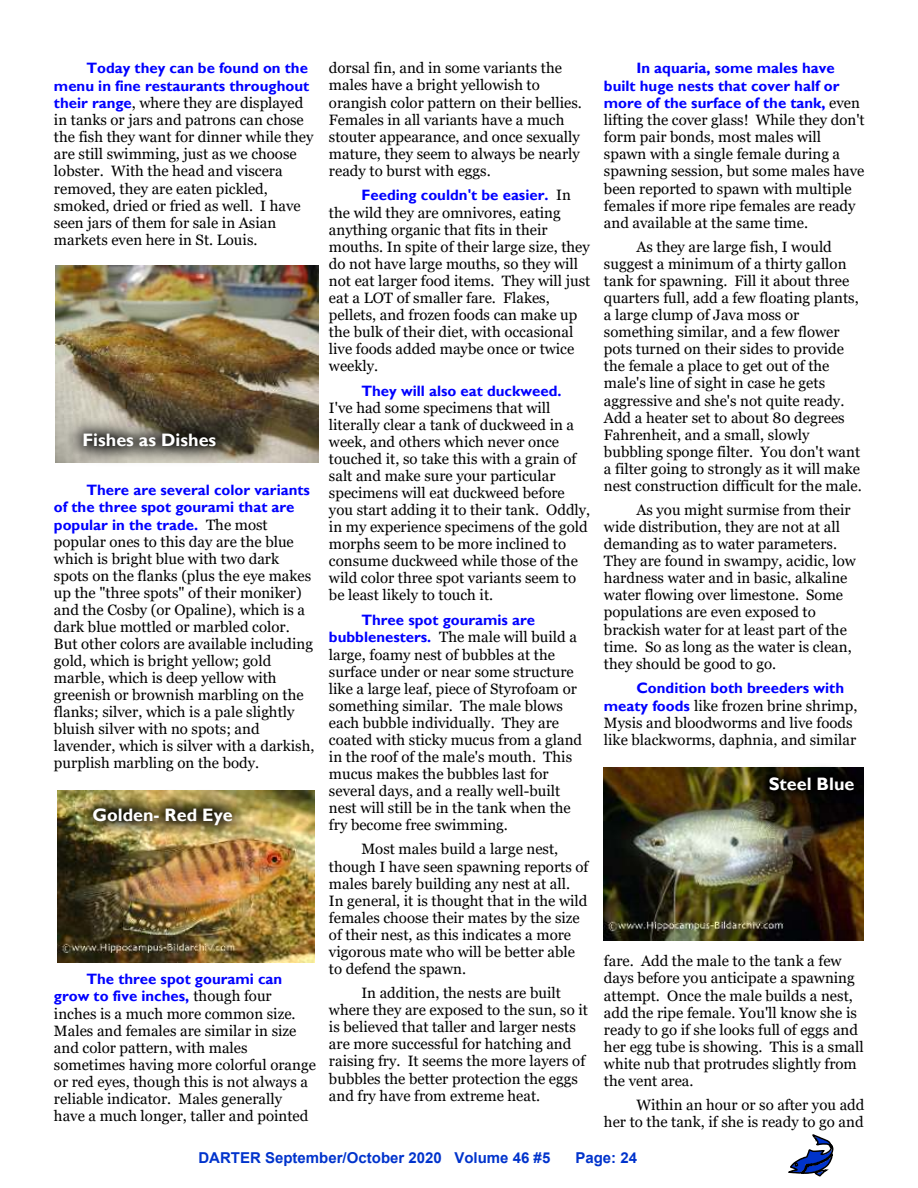
<style>
.page{position:relative;width:918px;height:1188px;background:#fff}
.page>*{position:absolute;margin:0;border:0;box-sizing:border-box;transform-origin:0 0}
.t1{font:700 18px "Gill Sans";color:#fff}
.t2{font:15px/17.1px "Georgia";color:#000}
.t3{font:700 15px/17.4px "Gill Sans";color:#00f}
.t4{font:700 15px "Arial";color:#03c}
.s1{font-family:"Gill Sans";font-weight:700;color:#00f}
.s2{font-family:"Georgia";font-weight:400;color:#000}
</style>
<div class="page">
<svg style="left:788px;top:1134px;width:46px;height:43px"></svg>
<img style="left:55px;top:266px;width:263px;height:197px">
<img style="left:55px;top:397px;width:207px;height:66px">
<img style="left:57px;top:790px;width:258px;height:172px">
<img style="left:64px;top:790px;width:199px;height:68px">
<img style="left:604px;top:767px;width:259px;height:173px">
<img style="left:742px;top:766px;width:122px;height:52px">
<p class="t3" style="left:54px;top:61px;width:257px;text-align:right">Today they can be found on the menu in fine restaurants throughout</p>
<p class="t2" style="left:54px;top:96px;width:261px"><span class="s1">their range</span>, where they are displayed in tanks or jars and patrons can chose the fish they want for dinner while they are still swimming, just as we choose lobster. With the head and viscera removed, they are eaten pickled, smoked, dried or fried as well. I have seen jars of them for sale in Asian markets even here in St. Louis.</p>
<p class="t1" style="left:82px;top:434px;width:135px">Fishes as Dishes</p>
<p class="t3" style="left:54px;top:483px;width:257px;text-indent:32px">There are several color variants of the three spot gourami that are popular in the trade. <span class="s2">The most</span></p>
<p class="t2" style="left:54px;top:534px;width:262px">popular ones to this day are the blue which is bright blue with two dark spots on the flanks (plus the eye makes up the "three spots" of their moniker) and the Cosby (or Opaline), which is a dark blue mottled or marbled color.<br>But other colors are available including gold, which is bright yellow; gold marble, which is deep yellow with greenish or brownish marbling on the flanks; silver, which is a pale slightly bluish silver with no spots; and lavender, which is silver with a darkish, purplish marbling on the body.</p>
<p class="t1" style="left:92px;top:808px;width:142px">Golden- Red Eye</p>
<p class="t3" style="left:54px;top:972px;width:230px;text-indent:32px">The three spot gourami can grow to five inches, <span class="s2">though four</span></p>
<p class="t2" style="left:54px;top:1006px;width:263px">inches is a much more common size.<br>Males and females are similar in size and color pattern, with males sometimes having more colorful orange or red eyes, though this is not always a reliable indicator. Males generally have a much longer, taller and pointed</p>
<p class="t2" style="left:329px;top:61px;width:255px">dorsal fin, and in some variants the males have a bright yellowish to orangish color pattern on their bellies.<br>Females in all variants have a much stouter appearance, and once sexually mature, they seem to always be nearly ready to burst with eggs.</p>
<p class="t3" style="left:361px;top:188px;width:211px">Feeding couldn't be easier. <span class="s2">In</span></p>
<p class="t2" style="left:329px;top:205px;width:263px">the wild they are omnivores, eating anything organic that fits in their mouths. In spite of their large size, they do not have large mouths, so they will not eat larger food items. They will just eat a LOT of smaller fare. Flakes, pellets, and frozen foods can make up the bulk of their diet, with occasional live foods added maybe once or twice weekly.</p>
<p class="t3" style="left:361px;top:383px;width:202px">They will also eat duckweed.</p>
<p class="t2" style="left:329px;top:400px;width:263px">I've had some specimens that will literally clear a tank of duckweed in a week, and others which never once touched it, so take this with a grain of salt and make sure your particular specimens will eat duckweed before you start adding it to their tank. Oddly, in my experience specimens of the gold morphs seem to be more inclined to consume duckweed while those of the wild color three spot variants seem to be least likely to touch it.</p>
<p class="t3" style="left:361px;top:613px;width:175px">Three spot gouramis are</p>
<p class="t2" style="left:329px;top:630px;width:255px"><span class="s1">bubblenesters.</span> The male will build a large, foamy nest of bubbles at the surface under or near some structure like a large leaf, piece of Styrofoam or something similar. The male blows each bubble individually. They are coated with sticky mucus from a gland in the roof of the male's mouth. This mucus makes the bubbles last for several days, and a really well-built nest will still be in the tank when the fry become free swimming.</p>
<p class="t2" style="left:329px;top:842px;width:261px;text-indent:32px">Most males build a large nest, though I have seen spawning reports of males barely building any nest at all.<br>In general, it is thought that in the wild females choose their mates by the size of their nest, as this indicates a more vigorous mate who will be better able to defend the spawn.</p>
<p class="t2" style="left:329px;top:986px;width:260px;text-indent:32px">In addition, the nests are built where they are exposed to the sun, so it is believed that taller and larger nests are more successful for hatching and raising fry. It seems the more layers of bubbles the better protection the eggs and fry have from extreme heat.</p>
<p class="t3" style="left:604px;top:61px;width:258px;text-indent:32px">In aquaria, some males have built huge nests that cover half or more of the surface of the tank, <span class="s2">even</span></p>
<p class="t2" style="left:604px;top:113px;width:262px">lifting the cover glass! While they don't form pair bonds, most males will spawn with a single female during a spawning session, but some males have been reported to spawn with multiple females if more ripe females are ready and available at the same time.</p>
<p class="t2" style="left:604px;top:240px;width:259px;text-indent:32px">As they are large fish, I would suggest a minimum of a thirty gallon tank for spawning. Fill it about three quarters full, add a few floating plants, a large clump of Java moss or something similar, and a few flower pots turned on their sides to provide the female a place to get out of the male's line of sight in case he gets aggressive and she's not quite ready.<br>Add a heater set to about 80 degrees Fahrenheit, and a small, slowly bubbling sponge filter. You don't want a filter going to strongly as it will make nest construction difficult for the male.</p>
<p class="t2" style="left:604px;top:503px;width:253px;text-indent:32px">As you might surmise from their wide distribution, they are not at all demanding as to water parameters.<br>They are found in swampy, acidic, low hardness water and in basic, alkaline water flowing over limestone. Some populations are even exposed to brackish water for at least part of the time. So as long as the water is clean, they should be good to go.</p>
<p class="t3" style="left:636px;top:681px;width:209px">Condition both breeders with</p>
<p class="t2" style="left:604px;top:698px;width:255px"><span class="s1">meaty foods</span> like frozen brine shrimp,<br>Mysis and bloodworms and live foods like blackworms, daphnia, and similar</p>
<p class="t1" style="left:769px;top:778px;width:87px">Steel Blue</p>
<p class="t2" style="left:604px;top:954px;width:261px">fare. Add the male to the tank a few days before you anticipate a spawning attempt. Once the male builds a nest, add the ripe female. You'll know she is ready to go if she looks full of eggs and her egg tube is showing. This is a small white nub that protrudes slightly from the vent area.</p>
<p class="t2" style="left:604px;top:1098px;width:262px;text-align:right">Within an hour or so after you add<br>her to the tank, if she is ready to go and</p>
<p class="t4" style="left:198px;top:1152px;width:353px">DARTER September/October 2020 Volume 46 #5</p>
<p class="t4" style="left:575px;top:1152px;width:63px">Page: 24</p>
</div>
